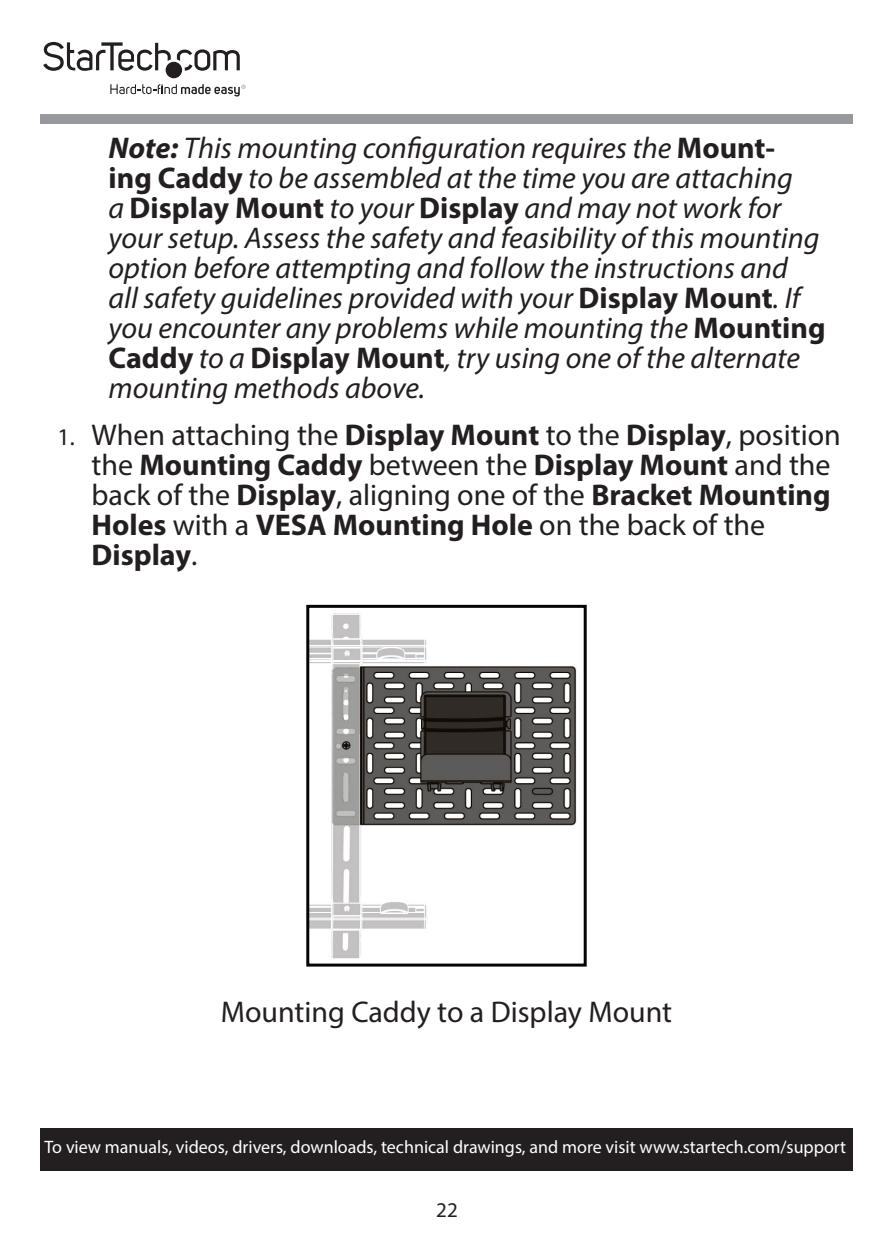
<style>
.page{position:relative;width:893px;height:1259px;background:#fff}
.page>*{position:absolute;margin:0;border:0;box-sizing:border-box;transform-origin:0 0}
.Note{font:italic 30px/30px "Myriad Pro";color:#231f20}
.Image_Title{font:30px/30px "Myriad Pro";color:#231f20}
.t1{font:21px "Myriad Pro";color:#231f20}
.t2{font:18px "Myriad Pro";color:#fff}
.s1{font-weight:700}
.s2{font-weight:700;font-style:normal}
.s3{font-size:24px}
</style>
<div class="page">
<svg style="left:110px;top:84px;width:136px;height:13px"></svg>
<svg style="left:43px;top:42px;width:128px;height:29px"></svg>
<svg style="left:177px;top:49px;width:63px;height:22px"></svg>
<div style="left:166px;top:62px;width:16px;height:16px;background:#231f20;border-radius:50%"></div>
<div style="left:40px;top:115px;width:812px;height:9px;background:#97999c"></div>
<div style="left:40px;top:1128px;width:812px;height:42px;background:#231f20"></div>
<img style="left:310px;top:613px;width:267px;height:346px">
<div style="left:306px;top:605px;width:281px;height:361px;border:3px solid #040503"></div>
<p class="Note" style="left:109px;top:132px;width:718px"><span class="s1">Note:</span> This mounting configuration requires the <span class="s2">Mount&shy;ing Caddy</span> to be assembled at the time you are attaching<br>a <span class="s2">Display Mount</span> to your <span class="s2">Display</span> and may not work for your setup. Assess the safety and feasibility of this mounting option before attempting and follow the instructions and<br>all safety guidelines provided with your <span class="s2">Display Mount</span>. If you encounter any problems while mounting the <span class="s2">Mounting Caddy</span> to a <span class="s2">Display Mount</span>, try using one of the alternate mounting methods above.</p>
<p class="Image_Title" style="left:92px;top:419px;width:751px;text-indent:-34px"><span class="s3">1.</span> When attaching the <span class="s1">Display Mount</span> to the <span class="s1">Display</span>, position the <span class="s1">Mounting Caddy</span> between the <span class="s1">Display Mount</span> and the back of the <span class="s1">Display</span>, aligning one of the <span class="s1">Bracket Mounting Holes</span> with a <span class="s1">VESA Mounting Hole</span> on the back of the <span class="s1">Display</span>.</p>
<p class="Image_Title" style="left:221px;top:997px;width:453px">Mounting Caddy to a Display Mount</p>
<p class="t2" style="left:45px;top:1135px;width:803px">To view manuals, videos, drivers, downloads, technical drawings, and more visit www.startech.com/support</p>
<p class="t1" style="left:436px;top:1197px;width:23px">22</p>
</div>
